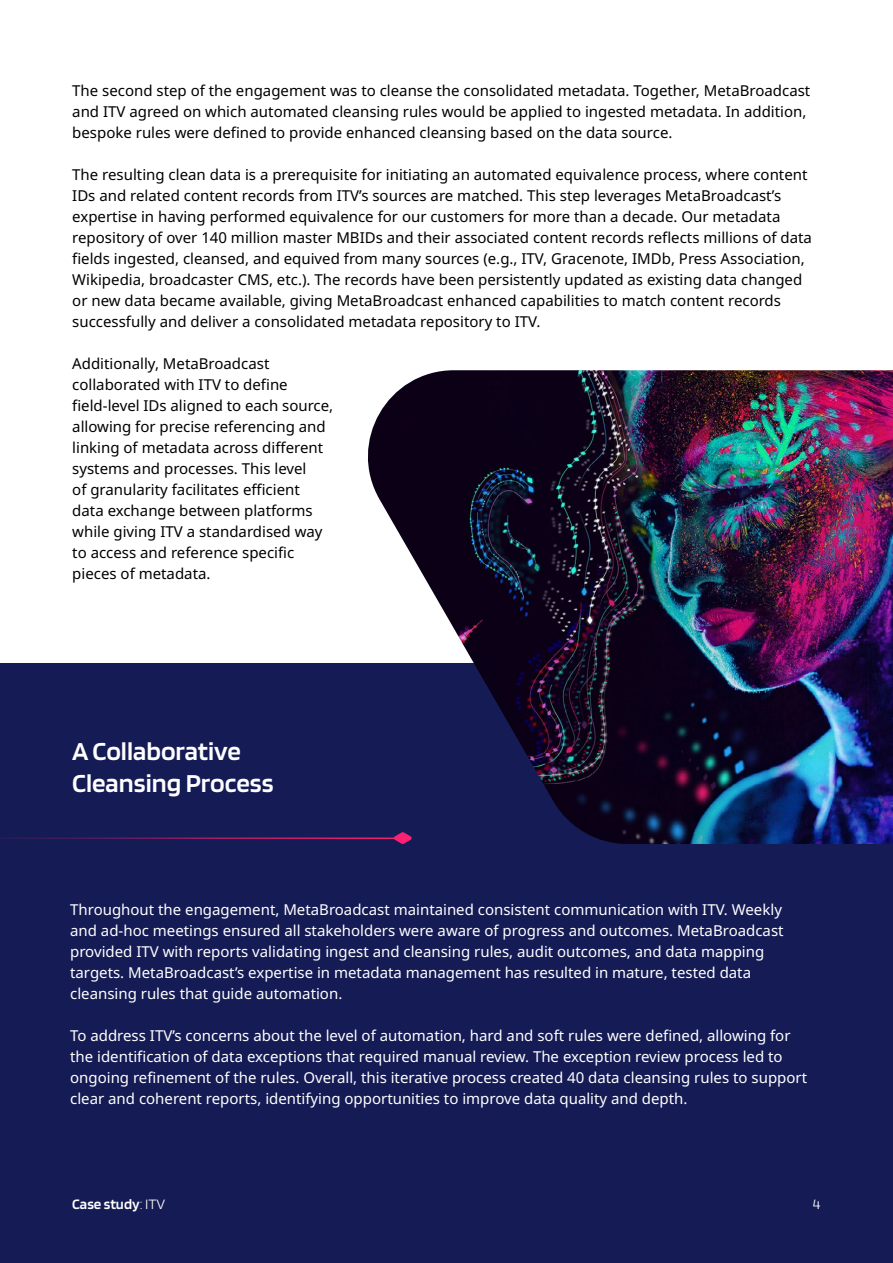
<style>
.page{position:relative;width:893px;height:1263px;background:#fff}
.page>*{position:absolute;margin:0;border:0;box-sizing:border-box;transform-origin:0 0}
.t1{font:600 27px/31.5px "Blinker";color:#fff}
.t2{font:15px/21px "Noto Sans";color:#000}
.t3{font:15px/21px "Noto Sans";color:#fff}
.t4{font:600 15px "Blinker";color:#fff}
.t5{font:300 15px "Blinker";color:#fff}
.s1{font-weight:300}
</style>
<div class="page">
<div style="left:0;top:663px;width:893px;height:600px;background:#151c55"></div>
<hr style="left:0;top:837px;width:405px;height:2px;background:#fff">
<img style="left:366px;top:370px;width:527px;height:474px">
<p class="t2" style="left:72px;top:80px;width:740px">The second step of the engagement was to cleanse the consolidated metadata. Together, MetaBroadcast and ITV agreed on which automated cleansing rules would be applied to ingested metadata. In addition, bespoke rules were defined to provide enhanced cleansing based on the data source.</p>
<p class="t2" style="left:72px;top:164px;width:741px">The resulting clean data is a prerequisite for initiating an automated equivalence process, where content IDs and related content records from ITV’s sources are matched. This step leverages MetaBroadcast’s expertise in having performed equivalence for our customers for more than a decade. Our metadata repository of over 140 million master MBIDs and their associated content records reflects millions of data fields ingested, cleansed, and equived from many sources (e.g., ITV, Gracenote, IMDb, Press Association, Wikipedia, broadcaster CMS, etc.). The records have been persistently updated as existing data changed or new data became available, giving MetaBroadcast enhanced capabilities to match content records successfully and deliver a consolidated metadata repository to ITV.</p>
<p class="t2" style="left:72px;top:353px;width:263px">Additionally, MetaBroadcast collaborated with ITV to define field-level IDs aligned to each source, allowing for precise referencing and linking of metadata across different systems and processes. This level<br>of granularity facilitates efficient data exchange between platforms while giving ITV a standardised way to access and reference specific pieces of metadata.</p>
<h1 class="t1" style="left:72px;top:736px;width:203px">A Collaborative<br>Cleansing Process</h1>
<p class="t3" style="left:70px;top:899px;width:715px">Throughout the engagement, MetaBroadcast maintained consistent communication with ITV. Weekly and ad-hoc meetings ensured all stakeholders were aware of progress and outcomes. MetaBroadcast provided ITV with reports validating ingest and cleansing rules, audit outcomes, and data mapping targets. MetaBroadcast’s expertise in metadata management has resulted in mature, tested data cleansing rules that guide automation.</p>
<p class="t3" style="left:70px;top:1025px;width:738px">To address ITV’s concerns about the level of automation, hard and soft rules were defined, allowing for the identification of data exceptions that required manual review. The exception review process led to ongoing refinement of the rules. Overall, this iterative process created 40 data cleansing rules to support clear and coherent reports, identifying opportunities to improve data quality and depth.</p>
<p class="t4" style="left:72px;top:1196px;width:94px">Case study<span class="s1">: ITV</span></p>
<p class="t5" style="left:813px;top:1197px;width:9px">4</p>
</div>
